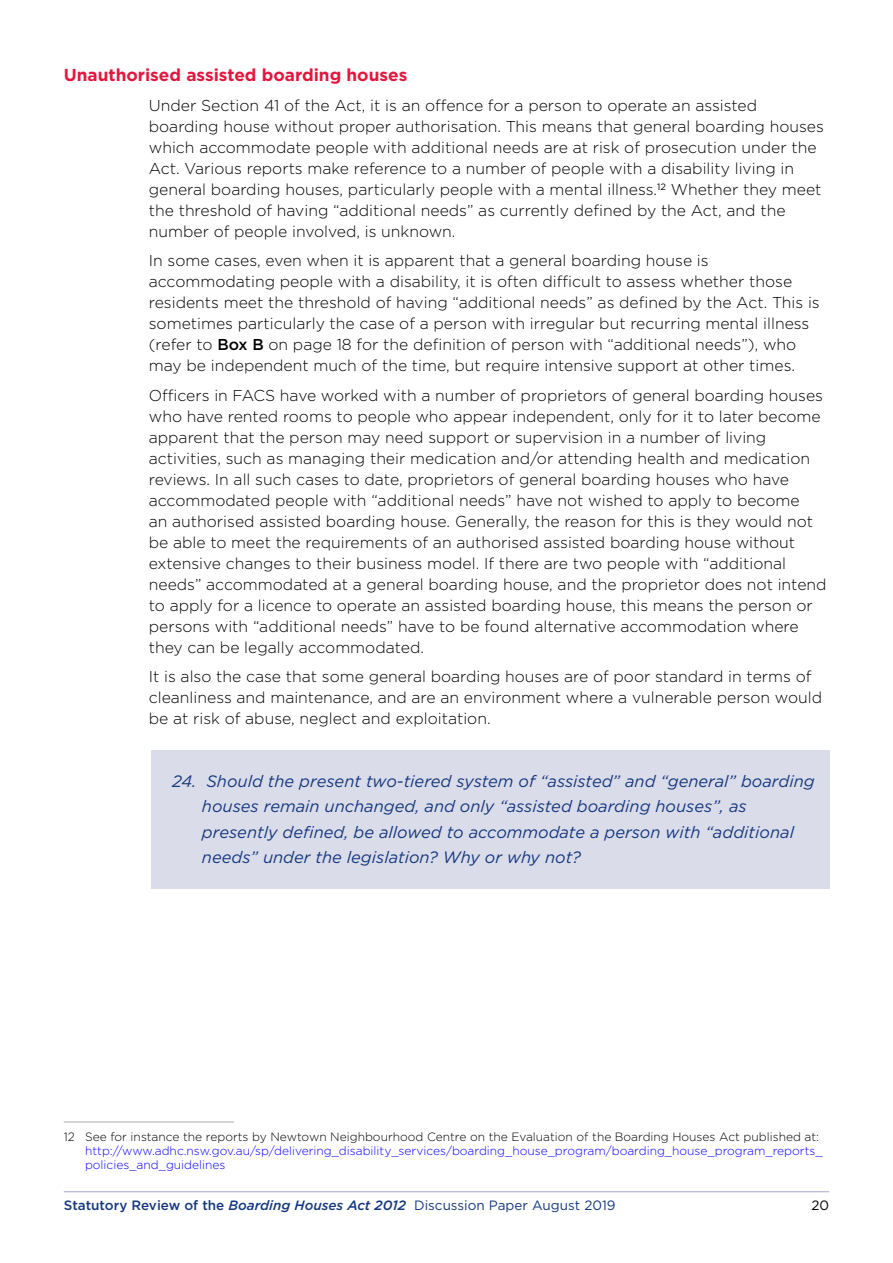
<style>
.page{position:relative;width:893px;height:1263px;background:#fff}
.page>*{position:absolute;margin:0;border:0;box-sizing:border-box;transform-origin:0 0}
.t1{font:700 17.25px "Gotham";color:#e3173e}
.t2{font:italic 16.5px/25.5px "Gotham";color:#15397f}
.t3{font:300 15.75px/21px "Gotham";color:#000}
.t4{font:13.5px "Gotham";color:#15397f}
.t5{font:13.5px "Gotham";color:#000}
.t6{font:300 12px/14.4px "Gotham";color:#0b00ff}
.t7{font:300 12px "Gotham";color:#000}
.s1{font-weight:500}
.s2{font-weight:500;font-style:italic}
</style>
<div class="page">
<hr style="left:64px;top:1191px;width:765px;height:1px;background:#a6a9ca">
<hr style="left:64px;top:1122px;width:170px;height:1px;background:#a7a9ac">
<div style="left:151px;top:750px;width:678px;height:139px;background:#dbdcea"></div>
<p class="t1" style="left:64px;top:65px;width:345px">Unauthorised assisted boarding houses</p>
<p class="t3" style="left:149px;top:94px;width:677px">Under Section 41 of the Act, it is an offence for a person to operate an assisted boarding house without proper authorisation. This means that general boarding houses which accommodate people with additional needs are at risk of prosecution under the Act. Various reports make reference to a number of people with a disability living in general boarding houses, particularly people with a mental illness.<sup>12</sup> Whether they meet the threshold of having “additional needs” as currently defined by the Act, and the number of people involved, is unknown.</p>
<p class="t3" style="left:149px;top:250px;width:672px">In some cases, even when it is apparent that a general boarding house is accommodating people with a disability, it is often difficult to assess whether those residents meet the threshold of having “additional needs” as defined by the Act. This is sometimes particularly the case of a person with irregular but recurring mental illness (refer to <span class="s1">Box B</span> on page 18 for the definition of person with “additional needs”), who may be independent much of the time, but require intensive support at other times.</p>
<p class="t3" style="left:149px;top:384px;width:679px">Officers in FACS have worked with a number of proprietors of general boarding houses who have rented rooms to people who appear independent, only for it to later become apparent that the person may need support or supervision in a number of living activities, such as managing their medication and/or attending health and medication reviews. In all such cases to date, proprietors of general boarding houses who have accommodated people with “additional needs” have not wished to apply to become<br>an authorised assisted boarding house. Generally, the reason for this is they would not be able to meet the requirements of an authorised assisted boarding house without extensive changes to their business model. If there are two people with “additional needs” accommodated at a general boarding house, and the proprietor does not intend to apply for a licence to operate an assisted boarding house, this means the person or persons with “additional needs” have to be found alternative accommodation where they can be legally accommodated.</p>
<p class="t3" style="left:149px;top:666px;width:675px">It is also the case that some general boarding houses are of poor standard in terms of cleanliness and maintenance, and are an environment where a vulnerable person would be at risk of abuse, neglect and exploitation.</p>
<p class="t2" style="left:202px;top:768px;width:614px;text-indent:-30px">24. Should the present two-tiered system of “assisted” and “general” boarding houses remain unchanged, and only “assisted boarding houses”, as presently defined, be allowed to accommodate a person with “additional needs” under the legislation? Why or why not?</p>
<p class="t7" style="left:64px;top:1130px;width:757px">12 See for instance the reports by Newtown Neighbourhood Centre on the Evaluation of the Boarding Houses Act published at:</p>
<p class="t6" style="left:85px;top:1143px;width:739px">http://www.adhc.nsw.gov.au/sp/delivering_disability_services/boarding_house_program/boarding_house_program_reports_ policies_and_guidelines</p>
<p class="t4" style="left:64px;top:1198px;width:553px"><span class="s1">Statutory Review of the</span> <span class="s2">Boarding Houses Act 2012</span> Discussion Paper August 2019</p>
<p class="t5" style="left:811px;top:1198px;width:19px">20</p>
</div>
